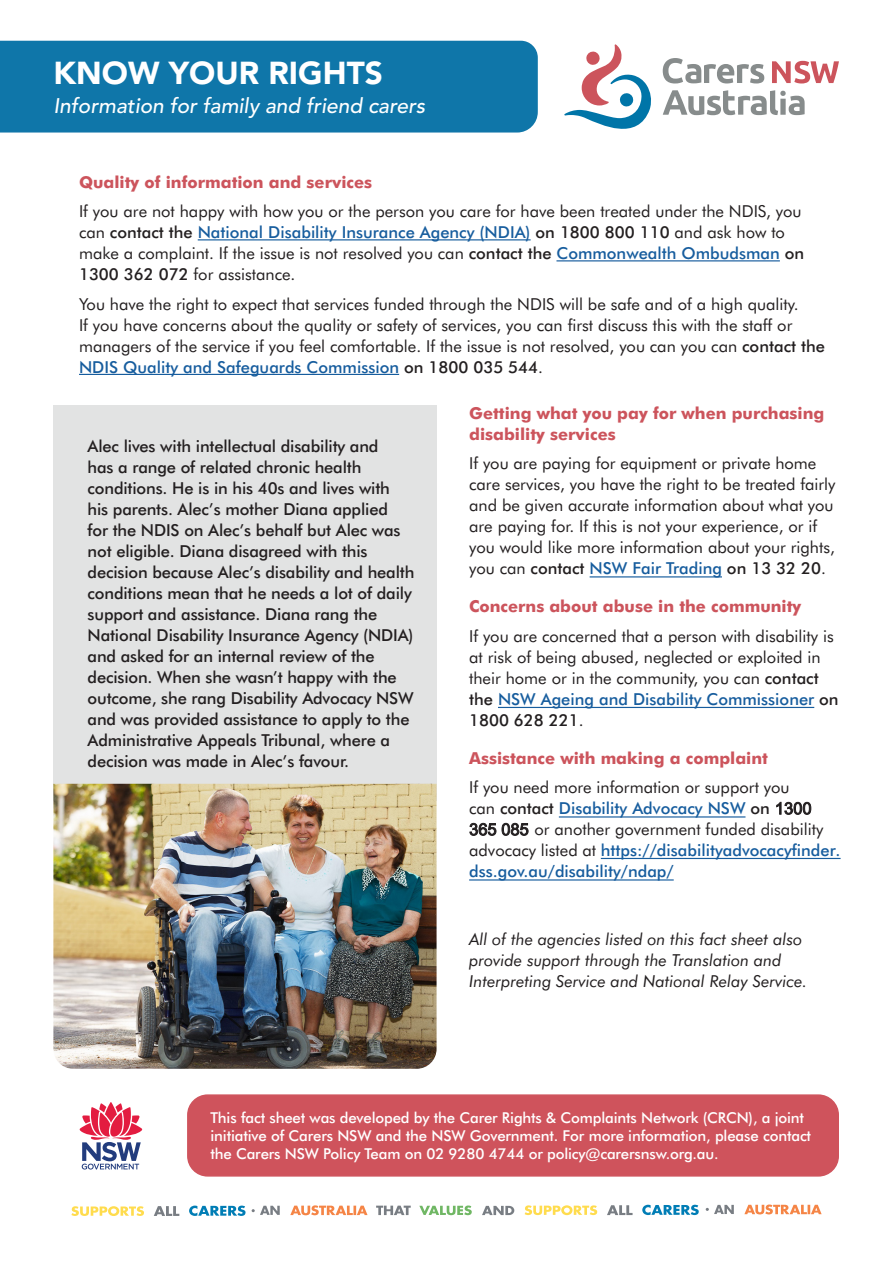
<style>
.page{position:relative;width:893px;height:1263px;background:#fff}
.page>*{position:absolute;margin:0;border:0;box-sizing:border-box;transform-origin:0 0}
.t1{font:900 31.5px "Avenir";color:#fff}
.t2{font:italic 500 21px "Avenir";color:#fff}
.t3{font:16.5px/21px "Futura BT";color:#231f20}
.t4{font:500 16.5px/21px "Futura BT";letter-spacing:-.01em;color:#231f20}
.t5{font:500 16.5px/21px "Futura BT";color:#175d9e}
.t6{font:italic 16.5px/21px "Futura BT";color:#231f20}
.t7{font:700 16.5px/21px "Futura BT";color:#cc545c}
.t8{font:500 15px/18px "Futura BT";letter-spacing:-.01em;color:#fff}
.s1{font-weight:500}
.s2{font-weight:500;color:#175d9e}
.s3{font-weight:700;color:#cc545c}
.s4{font-weight:400;color:#231f20}
.s5{color:#231f20}
.s6{font-family:"Arial Unicode MS";font-weight:400;color:#231f20}
</style>
<div class="page">
<div style="left:0;top:40px;width:538px;height:93px;background:#0f76a9"></div>
<hr style="left:198px;top:239px;width:333px;height:1px;background:#175d9e">
<hr style="left:556px;top:260px;width:224px;height:1px;background:#175d9e">
<hr style="left:79px;top:374px;width:320px;height:1px;background:#175d9e">
<div style="left:53px;top:405px;width:384px;height:396px;background:#e2e3e3"></div>
<svg style="left:564px;top:44px;width:87px;height:85px"></svg>
<svg style="left:663px;top:58px;width:101px;height:25px"></svg>
<svg style="left:772px;top:61px;width:67px;height:22px"></svg>
<svg style="left:663px;top:90px;width:142px;height:25px"></svg>
<svg style="left:525px;top:1205px;width:72px;height:10px"></svg>
<svg style="left:482px;top:1206px;width:32px;height:9px"></svg>
<svg style="left:419px;top:1205px;width:53px;height:10px"></svg>
<svg style="left:376px;top:1205px;width:35px;height:10px"></svg>
<svg style="left:290px;top:1205px;width:77px;height:10px"></svg>
<svg style="left:607px;top:1205px;width:26px;height:10px"></svg>
<svg style="left:642px;top:1205px;width:57px;height:10px"></svg>
<svg style="left:71px;top:1206px;width:73px;height:10px"></svg>
<svg style="left:154px;top:1206px;width:25px;height:10px"></svg>
<svg style="left:189px;top:1205px;width:57px;height:11px"></svg>
<svg style="left:744px;top:1204px;width:78px;height:10px"></svg>
<svg style="left:252px;top:1206px;width:28px;height:9px"></svg>
<svg style="left:706px;top:1205px;width:28px;height:9px"></svg>
<img style="left:53px;top:784px;width:384px;height:285px">
<div style="left:188px;top:1095px;width:650px;height:81px;background:#cf535c;border-radius:20px"></div>
<div style="left:187px;top:1094px;width:652px;height:82px;border:2px solid #cf535c;border-radius:20px"></div>
<svg style="left:79px;top:1102px;width:64px;height:67px"></svg>
<hr style="left:590px;top:576px;width:132px;height:1px;background:#175d9e">
<hr style="left:498px;top:707px;width:316px;height:1px;background:#175d9e">
<hr style="left:559px;top:816px;width:186px;height:1px;background:#175d9e">
<hr style="left:601px;top:858px;width:240px;height:1px;background:#175d9e">
<hr style="left:469px;top:879px;width:205px;height:1px;background:#175d9e">
<p class="t1" style="left:53px;top:54px;width:331px">KNOW YOUR RIGHTS</p>
<p class="t2" style="left:53px;top:94px;width:373px">Information for family and friend carers</p>
<p class="t7" style="left:79px;top:171px;width:295px">Quality of information and services</p>
<p class="t3" style="left:79px;top:201px;width:727px">If you are not happy with how you or the person you care for have been treated under the NDIS, you can <span class="s1">contact the</span> <span class="s2">National Disability Insurance Agency (NDIA)</span> <span class="s1">on 1800 800 110</span> and ask how to make a complaint. If the issue is not resolved you can <span class="s1">contact the</span> <span class="s2">Commonwealth Ombudsman</span> <span class="s1">on 1300 362 072</span> for assistance.</p>
<p class="t3" style="left:79px;top:293px;width:747px">You have the right to expect that services funded through the NDIS will be safe and of a high quality.<br>If you have concerns about the quality or safety of services, you can first discuss this with the staff or managers of the service if you feel comfortable. If the issue is not resolved, you can you can <span class="s1">contact the </span><span class="s2">NDIS Quality and Safeguards Commission</span> <span class="s1">on 1800 035 544</span>.</p>
<p class="t4" style="left:88px;top:435px;width:328px">Alec lives with intellectual disability and<br>has a range of related chronic health conditions. He is in his 40s and lives with his parents. Alec’s mother Diana applied<br>for the NDIS on Alec’s behalf but Alec was not eligible. Diana disagreed with this decision because Alec’s disability and health conditions mean that he needs a lot of daily support and assistance. Diana rang the National Disability Insurance Agency (NDIA) and asked for an internal review of the decision. When she wasn’t happy with the outcome, she rang Disability Advocacy NSW and was provided assistance to apply to the Administrative Appeals Tribunal, where a decision was made in Alec’s favour.</p>
<p class="t7" style="left:469px;top:402px;width:357px">Getting what you pay for when purchasing disability services</p>
<p class="t3" style="left:469px;top:453px;width:368px">If you are paying for equipment or private home care services, you have the right to be treated fairly and be given accurate information about what you are paying for. If this is not your experience, or if you would like more information about your rights, you can <span class="s1">contact</span> <span class="s2">NSW Fair Trading</span> <span class="s1">on 13 32 20</span>.</p>
<p class="t3" style="left:469px;top:591px;width:366px;line-height:29.5px"><span class="s3">Concerns about abuse in the community<br></span>If you are concerned that a person with disability is</p>
<p class="t3" style="left:469px;top:646px;width:371px">at risk of being abused, neglected or exploited in their home or in the community, you can <span class="s1">contact the</span> <span class="s2">NSW Ageing and Disability Commissioner</span> <span class="s1">on 1800 628 221</span>.</p>
<p class="t3" style="left:469px;top:743px;width:322px;line-height:29.5px"><span class="s3">Assistance with making a complaint<br></span>If you need more information or support you</p>
<p class="t5" style="left:469px;top:798px;width:373px"><span class="s4">can</span> <span class="s5">contact</span> Disability Advocacy NSW <span class="s5">on</span> <span class="s6">1300<br>365 085</span> <span class="s4">or another government funded disability advocacy listed at</span> https://disabilityadvocacyfinder. dss.gov.au/disability/ndap/</p>
<p class="t6" style="left:469px;top:928px;width:340px">All of the agencies listed on this fact sheet also provide support through the Translation and<br>Interpreting Service and National Relay Service.</p>
<p class="t8" style="left:210px;top:1109px;width:602px">This fact sheet was developed by the Carer Rights &amp; Complaints Network (CRCN), a joint initiative of Carers NSW and the NSW Government. For more information, please contact the Carers NSW Policy Team on 02 9280 4744 or policy@carersnsw.org.au.</p>
</div>
